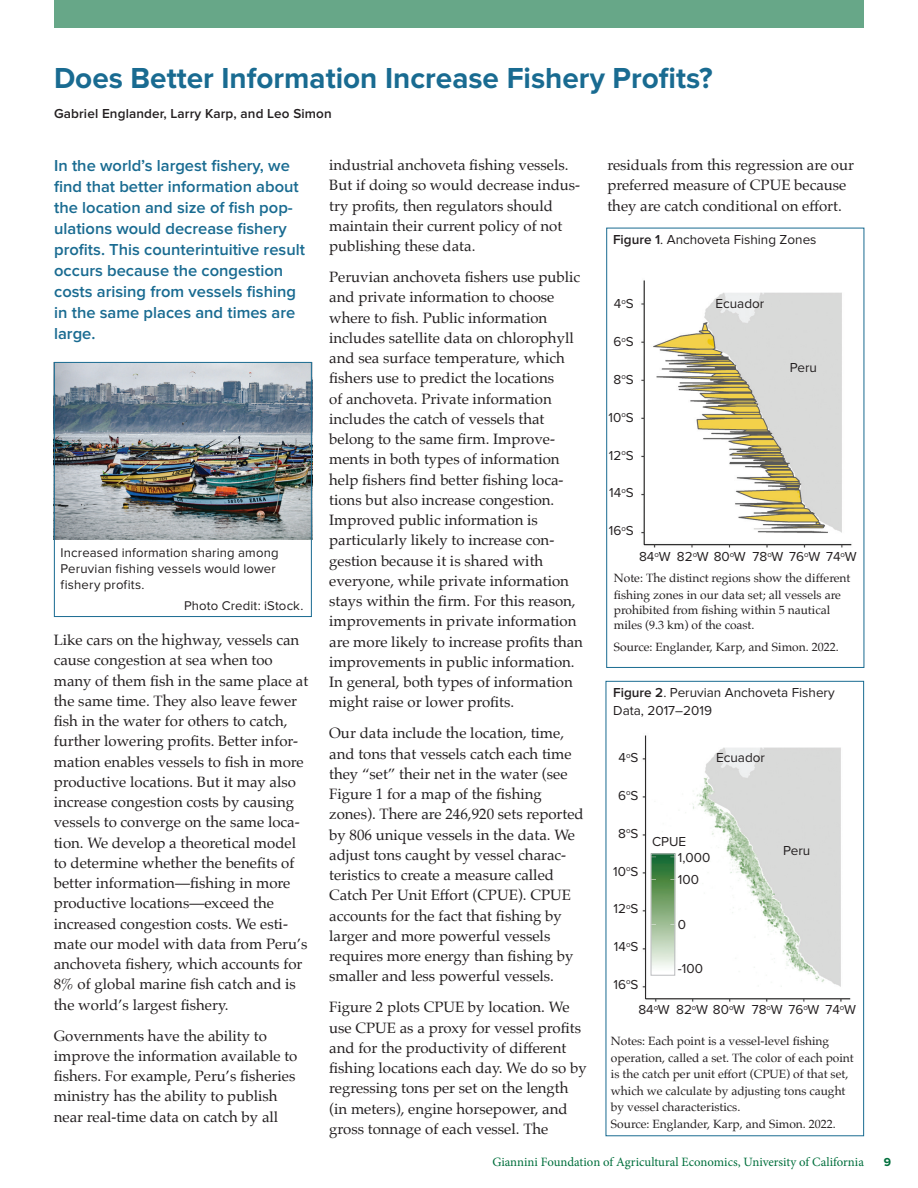
<style>
.page{position:relative;width:918px;height:1188px;background:#fff}
.page>*{position:absolute;margin:0;border:0;box-sizing:border-box;transform-origin:0 0}
.Article_Headline{font:700 30px "Proxima Nova";color:#196b91}
.Article_Abstract{font:600 16.5px/21px "Proxima Nova";color:#196b91}
.Article_Body__Palati{font:15px/20.2px "Palatino";color:#231f20}
.Fig_axis_label-right{font:13.5px "Proxima Nova";color:#231f20}
.Figure_Title{font:13.5px/18px "Proxima Nova";color:#231f20}
.Author{font:600 13.5px "Proxima Nova";letter-spacing:.01em;color:#231f20}
.Photo_Caption_Left{font:13.2px/15.8px "Proxima Nova";letter-spacing:.01em;color:#231f20}
.t1{font:12.75px "Minion Pro";color:#006f3c}
.Figure_source{font:12px/16.5px "Palatino";color:#231f20}
.t2{font:700 12px "Proxima Nova";color:#006f3c}
.s1{font-weight:600}
</style>
<div class="page">
<div style="left:54px;top:0;width:810px;height:28px;background:#67a788"></div>
<img style="left:56px;top:364px;width:254px;height:176px">
<div style="left:54px;top:362px;width:258px;height:255px;border:1px solid #196b91"></div>
<div style="left:606px;top:228px;width:258px;height:440px;border:1px solid #196b91"></div>
<img style="left:641px;top:280px;width:211px;height:268px">
<div style="left:606px;top:681px;width:258px;height:455px;border:1px solid #196b91"></div>
<img style="left:642px;top:735px;width:209px;height:267px">
<img style="left:650px;top:853px;width:28px;height:130px">
<div style="left:651px;top:854px;width:24px;height:121px;border:1px solid #bcbdc0"></div>
<p class="Article_Headline" style="left:54px;top:61px;width:660px">Does Better Information Increase Fishery Profits?</p>
<p class="Author" style="left:54px;top:106px;width:279px">Gabriel Englander, Larry Karp, and Leo Simon</p>
<p class="Article_Abstract" style="left:54px;top:155px;width:252px">In the world’s largest fishery, we find that better information about the location and size of fish pop&shy;ulations would decrease fishery profits. This counterintuitive result occurs because the congestion costs arising from vessels fishing in the same places and times are large.</p>
<p class="Article_Body__Palati" style="left:329px;top:155px;width:253px">industrial anchoveta fishing vessels.<br>But if doing so would decrease indus&shy;try profits, then regulators should maintain their current policy of not publishing these data.</p>
<p class="Article_Body__Palati" style="left:329px;top:267px;width:255px">Peruvian anchoveta fishers use public and private information to choose where to fish. Public information includes satellite data on chlorophyll and sea surface temperature, which fishers use to predict the locations<br>of anchoveta. Private information includes the catch of vessels that belong to the same firm. Improve&shy;ments in both types of information help fishers find better fishing loca&shy;tions but also increase congestion.<br>Improved public information is particularly likely to increase con&shy;gestion because it is shared with everyone, while private information stays within the firm. For this reason, improvements in private information are more likely to increase profits than improvements in public information.<br>In general, both types of information might raise or lower profits.</p>
<p class="Article_Body__Palati" style="left:329px;top:723px;width:256px">Our data include the location, time, and tons that vessels catch each time they “set” their net in the water (see Figure 1 for a map of the fishing zones). There are 246,920 sets reported by 806 unique vessels in the data. We adjust tons caught by vessel charac&shy;teristics to create a measure called Catch Per Unit Effort (CPUE). CPUE accounts for the fact that fishing by larger and more powerful vessels requires more energy than fishing by smaller and less powerful vessels.</p>
<p class="Article_Body__Palati" style="left:329px;top:997px;width:259px">Figure 2 plots CPUE by location. We use CPUE as a proxy for vessel profits and for the productivity of different fishing locations each day. We do so by regressing tons per set on the length (in meters), engine horsepower, and gross tonnage of each vessel. The</p>
<p class="Article_Body__Palati" style="left:607px;top:155px;width:248px">residuals from this regression are our preferred measure of CPUE because they are catch conditional on effort.</p>
<p class="Figure_Title" style="left:613px;top:231px;width:205px"><span class="s1">Figure 1</span>. Anchoveta Fishing Zones</p>
<p class="Fig_axis_label-right" style="left:614px;top:296px;width:21px">4<sup>o</sup>S</p>
<p class="Fig_axis_label-right" style="left:613px;top:334px;width:22px">6<sup>o</sup>S</p>
<p class="Fig_axis_label-right" style="left:614px;top:372px;width:22px">8<sup>o</sup>S</p>
<p class="Fig_axis_label-right" style="left:609px;top:410px;width:27px">10<sup>o</sup>S</p>
<p class="Fig_axis_label-right" style="left:609px;top:447px;width:26px">12<sup>o</sup>S</p>
<p class="Fig_axis_label-right" style="left:609px;top:485px;width:26px">14<sup>o</sup>S</p>
<p class="Fig_axis_label-right" style="left:609px;top:523px;width:26px">16<sup>o</sup>S</p>
<p class="Fig_axis_label-right" style="left:716px;top:296px;width:50px">Ecuador</p>
<p class="Fig_axis_label-right" style="left:790px;top:360px;width:29px">Peru</p>
<p class="Photo_Caption_Left" style="left:61px;top:545px;width:220px">Increased information sharing among<br>Peruvian fishing vessels would lower fishery profits.</p>
<p class="Photo_Caption_Left" style="left:184px;top:598px;width:121px">Photo Credit: iStock.</p>
<p class="Fig_axis_label-right" style="left:639px;top:549px;width:33px">84<sup>o</sup>W</p>
<p class="Fig_axis_label-right" style="left:677px;top:549px;width:70px">82<sup>o</sup>W 80<sup>o</sup>W</p>
<p class="Fig_axis_label-right" style="left:753px;top:549px;width:106px">78<sup>o</sup>W 76<sup>o</sup>W 74<sup>o</sup>W</p>
<p class="Figure_source" style="left:614px;top:570px;width:238px">Note: The distinct regions show the different fishing zones in our data set; all vessels are</p>
<p class="Figure_source" style="left:614px;top:602px;width:218px;line-height:15px">prohibited from fishing within 5 nautical miles (9.3 km) of the coast.</p>
<p class="Figure_source" style="left:614px;top:638px;width:226px">Source: Englander, Karp, and Simon. 2022.</p>
<p class="Article_Body__Palati" style="left:54px;top:630px;width:256px">Like cars on the highway, vessels can cause congestion at sea when too many of them fish in the same place at the same time. They also leave fewer fish in the water for others to catch, further lowering profits. Better infor&shy;mation enables vessels to fish in more productive locations. But it may also increase congestion costs by causing vessels to converge on the same loca&shy;tion. We develop a theoretical model to determine whether the benefits of better information—fishing in more productive locations—exceed the increased congestion costs. We esti&shy;mate our model with data from Peru’s anchoveta fishery, which accounts for 8% of global marine fish catch and is the world’s largest fishery.</p>
<p class="Article_Body__Palati" style="left:54px;top:1025px;width:245px">Governments have the ability to improve the information available to fishers. For example, Peru’s fisheries ministry has the ability to publish near real-time data on catch by all</p>
<p class="Figure_Title" style="left:613px;top:684px;width:223px"><span class="s1">Figure 2</span>. Peruvian Anchoveta Fishery<br>Data, 2017–2019</p>
<p class="Fig_axis_label-right" style="left:619px;top:750px;width:21px">4<sup>o</sup>S</p>
<p class="Fig_axis_label-right" style="left:618px;top:788px;width:22px">6<sup>o</sup>S</p>
<p class="Fig_axis_label-right" style="left:618px;top:825px;width:22px">8<sup>o</sup>S</p>
<p class="Fig_axis_label-right" style="left:613px;top:863px;width:27px">10<sup>o</sup>S</p>
<p class="Fig_axis_label-right" style="left:614px;top:901px;width:26px">12<sup>o</sup>S</p>
<p class="Fig_axis_label-right" style="left:614px;top:939px;width:26px">14<sup>o</sup>S</p>
<p class="Fig_axis_label-right" style="left:614px;top:977px;width:26px">16<sup>o</sup>S</p>
<p class="Fig_axis_label-right" style="left:716px;top:750px;width:50px">Ecuador</p>
<p class="Fig_axis_label-right" style="left:652px;top:834px;width:36px">CPUE</p>
<p class="Fig_axis_label-right" style="left:678px;top:849px;width:34px">1,000</p>
<p class="Fig_axis_label-right" style="left:678px;top:871px;width:23px">100</p>
<p class="Fig_axis_label-right" style="left:678px;top:917px;width:10px">0</p>
<p class="Fig_axis_label-right" style="left:678px;top:961px;width:27px">-100</p>
<p class="Fig_axis_label-right" style="left:783px;top:843px;width:29px">Peru</p>
<p class="Fig_axis_label-right" style="left:638px;top:1002px;width:33px">84<sup>o</sup>W</p>
<p class="Fig_axis_label-right" style="left:676px;top:1002px;width:70px">82<sup>o</sup>W 80<sup>o</sup>W</p>
<p class="Fig_axis_label-right" style="left:752px;top:1002px;width:106px">78<sup>o</sup>W 76<sup>o</sup>W 74<sup>o</sup>W</p>
<p class="Figure_source" style="left:611px;top:1033px;width:244px">Notes: Each point is a vessel-level fishing operation, called a set. The color of each point is the catch per unit effort (CPUE) of that set, which we calculate by adjusting tons caught by vessel characteristics.<br>Source: Englander, Karp, and Simon. 2022.</p>
<p class="t1" style="left:492px;top:1153px;width:373px">Giannini Foundation of Agricultural Economics, University of California</p>
<p class="t2" style="left:884px;top:1155px;width:9px">9</p>
</div>
